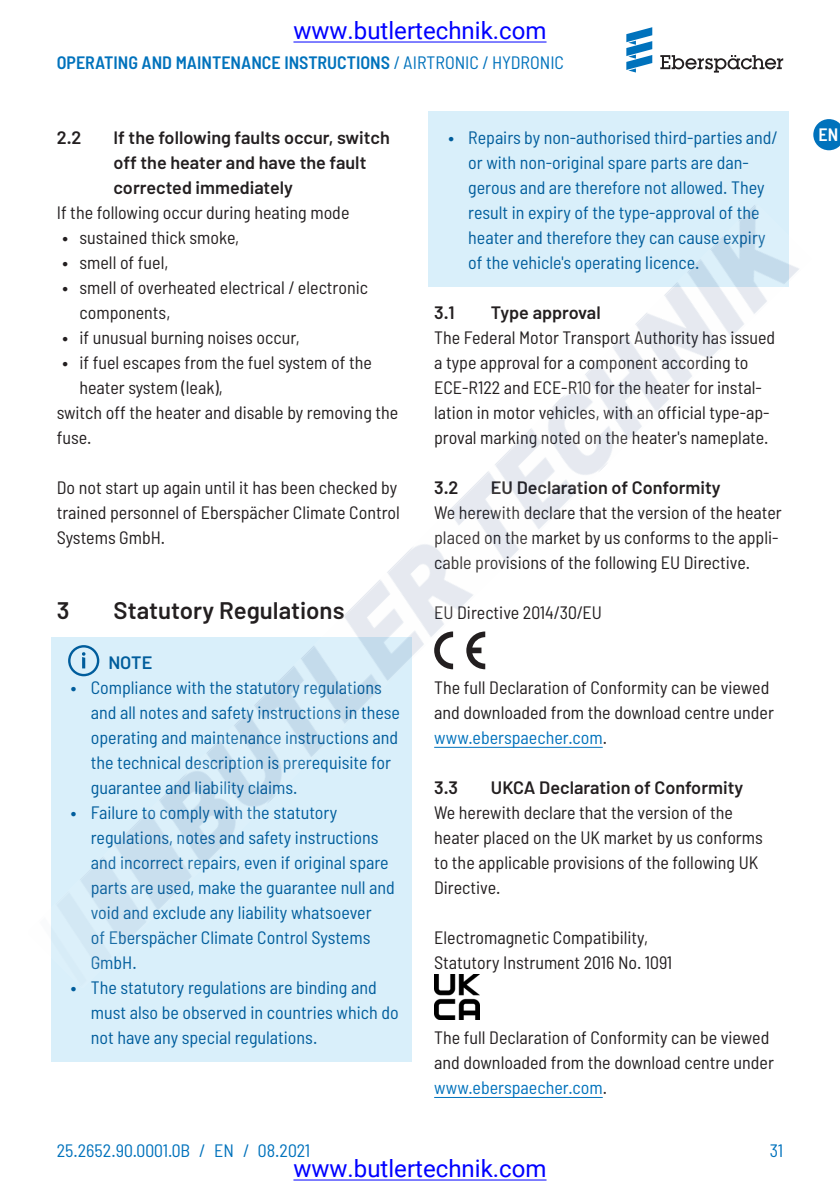
<style>
.page{position:relative;width:840px;height:1191px;background:#fff}
.page>*{position:absolute;margin:0;border:0;box-sizing:border-box;transform-origin:0 0}
.t1{font:24px "Roboto";color:#00f}
.t2{font:600 24px "Barlow";color:#231f20}
.Copy___links{font:semi-condensed 18px/25px "Barlow";color:#231f20}
.t3{font:semi-condensed 18px/25px "Barlow";color:#005d9c}
.Copy___links___Absta{font:semi-condensed 18px/25px "Barlow";color:#231f20}
.t4{font:600 18px/25px "Barlow";color:#231f20}
.t5{font:600 semi-condensed 18px "Barlow";color:#0072bc}
.t6{font:semi-condensed 18px "Barlow";color:#0072bc}
.Hinweis-Box___Headli{font:600 18px "Barlow";color:#005d9c}
.t7{font:600 semi-condensed 18px "Barlow";color:#fff}
.s1{font-weight:400}
.s2{font-weight:600}
.s3{color:#0072bc}
</style>
<div class="page">
<svg style="left:813px;top:119px;width:26px;height:31px"></svg>
<div style="left:51px;top:962px;width:360px;height:100px;background:#d9effa"></div>
<div style="left:428px;top:112px;width:360px;height:175px;background:#d9effa"></div>
<hr style="left:434px;top:1097px;width:168px;height:1px;background:#0072bc">
<img style="left:434px;top:987px;width:45px;height:32px">
<svg style="left:660px;top:55px;width:122px;height:18px"></svg>
<svg style="left:626px;top:27px;width:26px;height:45px"></svg>
<hr style="left:293px;top:42px;width:253px;height:1px;background:#00f">
<hr style="left:293px;top:1179px;width:253px;height:1px;background:#00f">
<img style="left:51px;top:204px;width:748px;height:783px">
<h1 class="t1" style="left:293px;top:14px;width:254px">www.butlertechnik.com</h1>
<p class="t5" style="left:57px;top:51px;width:508px">OPERATING AND MAINTENANCE INSTRUCTIONS <span class="s1">/ Ai rtroni c / Hydroni c</span></p>
<p class="t4" style="left:57px;top:125px;width:26px">2.2</p>
<p class="t4" style="left:113px;top:125px;width:278px">If the following faults occur, switch</p>
<p class="t7" style="left:818px;top:123px;width:21px">EN</p>
<p class="t4" style="left:113px;top:150px;width:254px">off the heater and have the fault corrected immediately</p>
<p class="Copy___links" style="left:57px;top:200px;width:294px">If the following occur during heating mode</p>
<p class="Copy___links" style="left:62px;top:225px;width:178px"><span class="s2">•</span> sustained thick smoke,</p>
<p class="Copy___links" style="left:62px;top:250px;width:107px"><span class="s2">•</span> smell of fuel,</p>
<p class="Copy___links" style="left:79px;top:275px;width:290px;text-indent:-17px"><span class="s2">•</span> smell of overheated electrical / electronic components,</p>
<p class="Copy___links" style="left:62px;top:325px;width:239px"><span class="s2">•</span> if unusual burning noises occur,</p>
<p class="Copy___links" style="left:79px;top:350px;width:294px;text-indent:-17px"><span class="s2">•</span> if fuel escapes from the fuel system of the heater system (leak),</p>
<p class="Copy___links" style="left:57px;top:400px;width:343px">switch off the heater and disable by removing the fuse.</p>
<p class="Copy___links___Absta" style="left:57px;top:475px;width:344px">Do not start up again until it has been checked by trained personnel of Eberspächer Climate Control<br>Systems GmbH.</p>
<p class="t3" style="left:468px;top:125px;width:310px;text-indent:-20px"><span class="s2">•</span> Repairs by non-authorised third-parties and/ or with non-original spare parts are dan&shy;gerous and are therefore not allowed. They result in expiry of the type-approval of the heater and therefore they can cause expiry of the vehicle's operating licence.</p>
<p class="t4" style="left:434px;top:300px;width:22px">3.1</p>
<p class="t4" style="left:490px;top:300px;width:111px">Type approval</p>
<p class="Copy___links" style="left:434px;top:325px;width:342px">The Federal Motor Transport Authority has issued a type approval for a component according to ECE-R122 and ECE-R10 for the heater for instal&shy;lation in motor vehicles, with an official type-ap&shy;proval marking noted on the heater's nameplate.</p>
<p class="t4" style="left:434px;top:475px;width:26px">3.2</p>
<p class="t4" style="left:490px;top:475px;width:231px">EU Declaration of Conformity</p>
<p class="Copy___links" style="left:434px;top:500px;width:349px">We herewith declare that the version of the heater placed on the market by us conforms to the appli&shy;cable provisions of the following EU Directive.</p>
<p class="Copy___links___Absta" style="left:434px;top:600px;width:169px">EU Directive 2014/30/EU</p>
<p class="t2" style="left:57px;top:596px;width:14px">3</p>
<p class="t2" style="left:113px;top:596px;width:232px">Statutory Regulations</p>
<p class="Hinweis-Box___Headli" style="left:108px;top:651px;width:45px">NOTE</p>
<p class="t3" style="left:91px;top:675px;width:310px;text-indent:-20px"><span class="s2">•</span> Compliance with the statutory regulations and all notes and safety instructions in these operating and maintenance instructions and the technical description is prerequisite for guarantee and liability claims.</p>
<p class="t3" style="left:91px;top:800px;width:305px;text-indent:-20px"><span class="s2">•</span> Failure to comply with the statutory regulations, notes and safety instructions and incorrect repairs, even if original spare parts are used, make the guarantee null and void and exclude any liability whatsoever<br>of Eberspächer Climate Control Systems GmbH.</p>
<p class="t3" style="left:91px;top:975px;width:309px;text-indent:-20px"><span class="s2">•</span> The statutory regulations are binding and must also be observed in countries which do not have any special regulations.</p>
<p class="Copy___links" style="left:434px;top:675px;width:341px">The full Declaration of Conformity can be viewed and downloaded from the download centre under <span class="s3">www.eberspaecher.com</span>.</p>
<p class="t4" style="left:434px;top:775px;width:25px">3.3</p>
<p class="t4" style="left:490px;top:775px;width:253px">UKCA Declaration of Conformity</p>
<p class="Copy___links" style="left:434px;top:800px;width:330px">We herewith declare that the version of the heater placed on the UK market by us conforms to the applicable provisions of the following UK Directive.</p>
<p class="Copy___links___Absta" style="left:434px;top:925px;width:239px">Electromagnetic Compatibility,<br>Statutory Instrument 2016 No. 1091</p>
<p class="Copy___links" style="left:434px;top:1025px;width:341px">The full Declaration of Conformity can be viewed and downloaded from the download centre under <span class="s3">www.eberspaecher.com</span>.</p>
<p class="t6" style="left:57px;top:1139px;width:255px">25.2652.90.0001.0B / EN / 08.2021</p>
<p class="t6" style="left:769px;top:1139px;width:15px">31</p>
<h1 class="t1" style="left:293px;top:1152px;width:254px">www.butlertechnik.com</h1>
</div>
